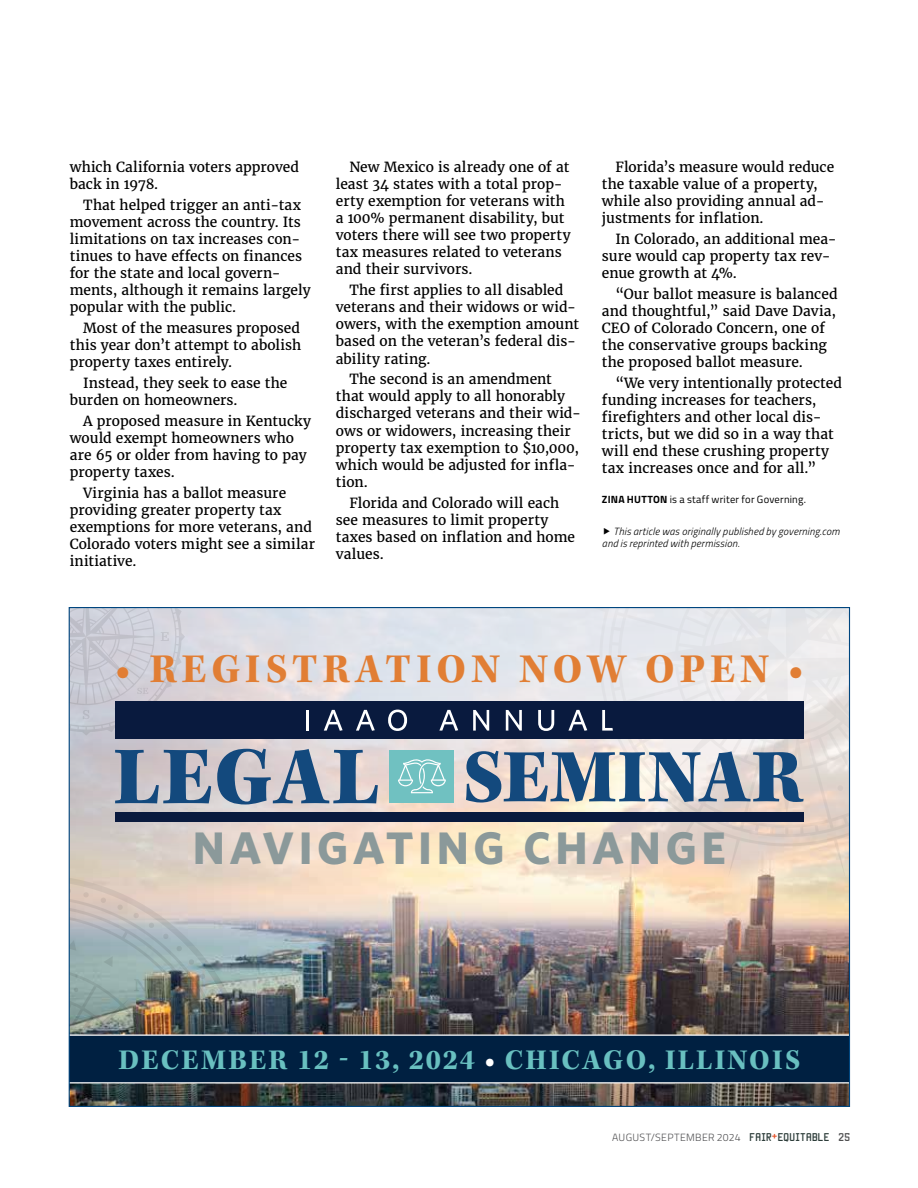
<style>
.page{position:relative;width:918px;height:1188px;background:#fff}
.page>*{position:absolute;margin:0;border:0;box-sizing:border-box;transform-origin:0 0}
.t1{font:700 45.75px "Whitney";letter-spacing:.1em;color:#8b999a}
.t2{font:700 42px "Kepler Std";letter-spacing:.12em;color:#e17e34}
.t3{font:700 29.25px "Kepler Std";letter-spacing:.07em;color:#69c0c0}
.t4{font:13.8px/17.1px "Merriweather";letter-spacing:.005em;color:#000}
.t5{font:italic 300 10.5px/12px "Titillium";letter-spacing:.02em;color:#000}
.t6{font:10.5px "Titillium";letter-spacing:.02em;color:#000}
.t7{font:300 10.5px "Titillium";letter-spacing:.025em;color:#4f4f51}
.s1{font-weight:700}
.s2{color:#fff}
.s3{font-family:"Manteka";font-weight:400;font-size:9px;color:#2d3d3a}
.s4{font-family:"Manteka";font-weight:400;font-size:9px;color:#e5532a}
.s5{font-family:"Manteka";font-weight:400;font-size:9px}
</style>
<div class="page">
<svg style="left:71px;top:609px;width:777px;height:266px;background:#e3dcd8"></svg>
<svg style="left:71px;top:609px;width:114px;height:127px;background:#cacad4"></svg>
<svg style="left:466px;top:751px;width:338px;height:52px;background:#899aad"></svg>
<div style="left:390px;top:750px;width:64px;height:53px;background:#70c1c1"></div>
<svg style="left:398px;top:759px;width:48px;height:34px"></svg>
<svg style="left:115px;top:750px;width:96px;height:53px;background:#7c8ea7"></svg>
<svg style="left:217px;top:749px;width:161px;height:56px;background:#8d9baf"></svg>
<div style="left:115px;top:702px;width:689px;height:37px;background:#091a3e"></div>
<div style="left:115px;top:813px;width:689px;height:9px;background:#091a3e"></div>
<hr style="left:306px;top:710px;width:3px;height:21px;background:#fff">
<svg style="left:324px;top:710px;width:19px;height:21px"></svg>
<svg style="left:356px;top:710px;width:19px;height:21px"></svg>
<svg style="left:388px;top:710px;width:19px;height:21px"></svg>
<svg style="left:439px;top:710px;width:19px;height:21px"></svg>
<svg style="left:473px;top:710px;width:16px;height:21px"></svg>
<svg style="left:506px;top:710px;width:16px;height:21px"></svg>
<svg style="left:538px;top:710px;width:16px;height:21px"></svg>
<svg style="left:568px;top:710px;width:19px;height:21px"></svg>
<svg style="left:602px;top:710px;width:11px;height:21px"></svg>
<img style="left:71px;top:875px;width:777px;height:230px">
<p class="t4" style="left:70px;top:158px;width:231px">which California voters approved back in 1978.</p>
<p class="t4" style="left:70px;top:196px;width:242px;text-indent:13px">That helped trigger an anti-tax movement across the country. Its limitations on tax increases con&shy;tinues to have effects on finances for the state and local govern&shy;ments, although it remains largely popular with the public.</p>
<p class="t4" style="left:70px;top:319px;width:233px;text-align:justify;text-indent:13px">Most of the measures proposed this year don’t attempt to abolish property taxes entirely.</p>
<p class="t4" style="left:70px;top:374px;width:219px;text-indent:13px">Instead, they seek to ease the burden on homeowners.</p>
<p class="t4" style="left:70px;top:412px;width:243px;text-indent:13px">A proposed measure in Kentucky would exempt homeowners who are 65 or older from having to pay property taxes.</p>
<p class="t4" style="left:70px;top:484px;width:247px;text-indent:13px">Virginia has a ballot measure providing greater property tax exemptions for more veterans, and<br>Colorado voters might see a similar initiative.</p>
<p class="t4" style="left:336px;top:158px;width:236px;text-indent:14px">New Mexico is already one of at least 34 states with a total prop&shy;erty exemption for veterans with a 100% permanent disability, but voters there will see two property tax measures related to veterans and their survivors.</p>
<p class="t4" style="left:336px;top:281px;width:245px;text-indent:13px">The first applies to all disabled veterans and their widows or wid&shy;owers, with the exemption amount based on the veteran’s federal dis&shy;ability rating.</p>
<p class="t4" style="left:336px;top:371px;width:246px;text-indent:13px">The second is an amendment that would apply to all honorably discharged veterans and their wid&shy;ows or widowers, increasing their property tax exemption to $10,000, which would be adjusted for infla&shy;tion.</p>
<p class="t4" style="left:336px;top:494px;width:241px;text-indent:13px">Florida and Colorado will each see measures to limit property taxes based on inflation and home values.</p>
<p class="t4" style="left:602px;top:158px;width:234px;text-indent:14px">Florida’s measure would reduce the taxable value of a property, while also providing annual ad&shy;justments for inflation.</p>
<p class="t4" style="left:602px;top:230px;width:236px;text-indent:13px">In Colorado, an additional mea&shy;sure would cap property tax rev&shy;enue growth at 4%.</p>
<p class="t4" style="left:602px;top:285px;width:237px;text-indent:13px">“Our ballot measure is balanced and thoughtful,” said Dave Davia,<br>CEO of Colorado Concern, one of the conservative groups backing the proposed ballot measure.</p>
<p class="t4" style="left:602px;top:374px;width:242px;text-indent:13px">“We very intentionally protected funding increases for teachers, firefighters and other local dis&shy;tricts, but we did so in a way that will end these crushing property tax increases once and for all.”</p>
<p class="t6" style="left:602px;top:492px;width:206px"><span class="s1">ZINA HUTTON</span> is a staff writer for Governing.</p>
<p class="t5" style="left:602px;top:525px;width:239px;text-indent:12px">This article was originally published by governing.com and is reprinted with permission.</p>
<h2 class="t2" style="left:115px;top:645px;width:690px">• REGISTRATION NOW OPEN •</h2>
<h1 class="t1" style="left:193px;top:817px;width:535px">NAVIGATING CHANGE</h1>
<h3 class="t3" style="left:118px;top:1044px;width:683px">DECEMBER 12 - 13, 2024 <span class="s2">•</span> CHICAGO, ILLINOIS</h3>
<p class="t7" style="left:612px;top:1129px;width:239px">AUGUST/SEPTEMBER 2024 <span class="s3">FAIR</span><span class="s4">+</span><span class="s3">EQUITABLE</span> <span class="s5">25</span></p>
</div>
